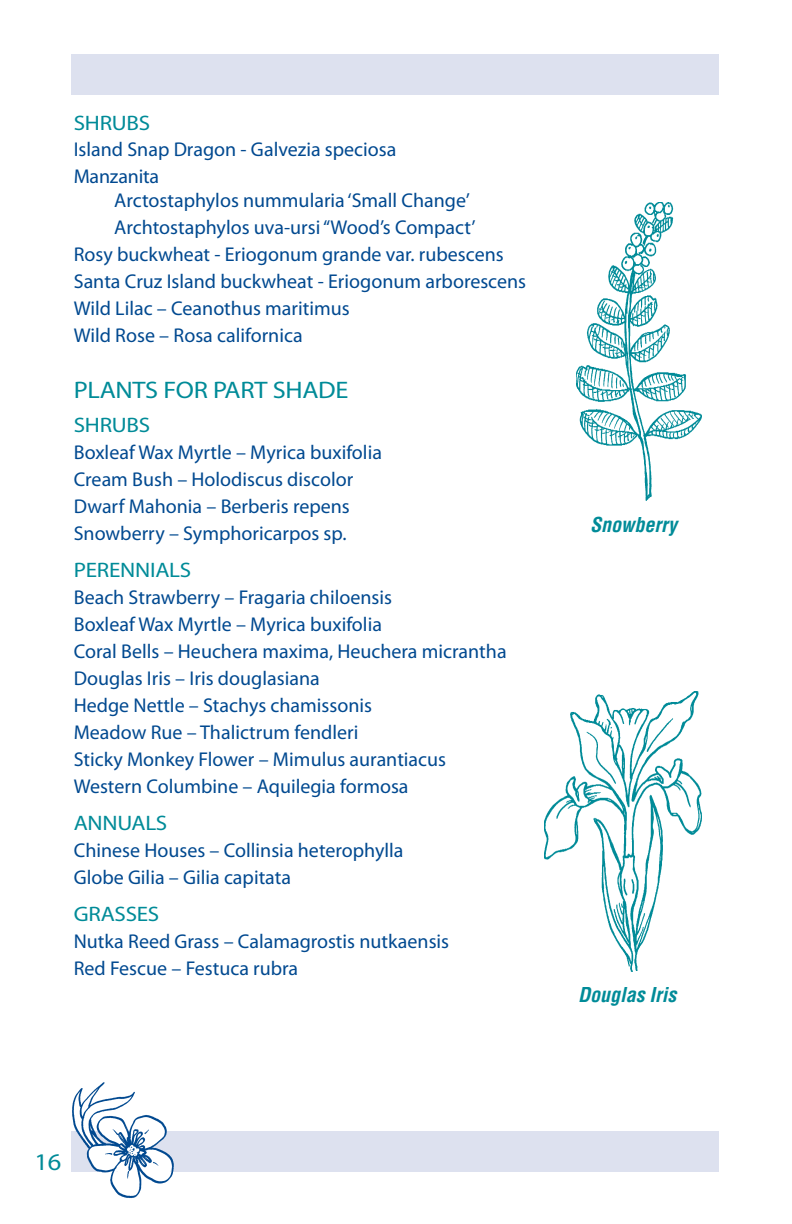
<style>
.page{position:relative;width:792px;height:1224px;background:#fff}
.page>*{position:absolute;margin:0;border:0;box-sizing:border-box;transform-origin:0 0}
.Subhead_2{font:24px "Myriad Pro";letter-spacing:-.01em;color:#008b98;scale:1.1 1}
.Subhead_2-2{font:21px "Myriad Pro";letter-spacing:-.01em;color:#008b98;scale:1.1 1}
.Lists{font:20px/24px "Myriad Pro";color:#014990}
.t1{font:italic 700 condensed 20px "Helvetica";color:#008b98}
</style>
<div class="page">
<div style="left:71px;top:1131px;width:648px;height:41px;background:#dde1ef"></div>
<div style="left:71px;top:54px;width:648px;height:40px;background:#dde1ef"></div>
<img style="left:544px;top:691px;width:158px;height:281px">
<img style="left:576px;top:202px;width:125px;height:299px">
<img style="left:72px;top:1083px;width:101px;height:115px">
<p class="Subhead_2-2" style="left:74px;top:110px;width:71px">SHRUBS</p>
<p class="Lists" style="left:74px;top:137px;width:324px">Island Snap Dragon - Galvezia speciosa</p>
<p class="Lists" style="left:114px;top:164px;width:357px;text-indent:-40px">Manzanita<br>Arctostaphylos nummularia ‘Small Change’</p>
<p class="Lists" style="left:114px;top:215px;width:363px">Archtostaphylos uva-ursi “Wood’s Compact’</p>
<p class="Lists" style="left:74px;top:242px;width:431px">Rosy buckwheat - Eriogonum grande var. rubescens</p>
<p class="Lists" style="left:74px;top:269px;width:454px">Santa Cruz Island buckwheat - Eriogonum arborescens</p>
<p class="Lists" style="left:74px;top:296px;width:277px">Wild Lilac – Ceanothus maritimus</p>
<p class="Lists" style="left:74px;top:323px;width:230px">Wild Rose – Rosa californica</p>
<p class="Subhead_2" style="left:74px;top:375px;width:251px">PLANTS FOR PART SHADE</p>
<p class="Subhead_2-2" style="left:74px;top:412px;width:71px">SHRUBS</p>
<p class="Lists" style="left:74px;top:440px;width:310px">Boxleaf Wax Myrtle – Myrica buxifolia</p>
<p class="Lists" style="left:74px;top:467px;width:281px">Cream Bush – Holodiscus discolor</p>
<p class="Lists" style="left:74px;top:494px;width:278px">Dwarf Mahonia – Berberis repens</p>
<p class="Lists" style="left:74px;top:521px;width:274px">Snowberry – Symphoricarpos sp.</p>
<p class="Subhead_2-2" style="left:74px;top:557px;width:108px">PERENNIALS</p>
<p class="Lists" style="left:74px;top:585px;width:320px">Beach Strawberry – Fragaria chiloensis</p>
<p class="Lists" style="left:74px;top:612px;width:310px">Boxleaf Wax Myrtle – Myrica buxifolia</p>
<p class="Lists" style="left:74px;top:639px;width:434px">Coral Bells – Heuchera maxima, Heuchera micrantha</p>
<p class="Lists" style="left:74px;top:666px;width:248px">Douglas Iris – Iris douglasiana</p>
<p class="Lists" style="left:74px;top:693px;width:300px">Hedge Nettle – Stachys chamissonis</p>
<p class="Lists" style="left:74px;top:720px;width:286px">Meadow Rue – Thalictrum fendleri</p>
<p class="Lists" style="left:74px;top:747px;width:374px">Sticky Monkey Flower – Mimulus aurantiacus</p>
<p class="Lists" style="left:74px;top:774px;width:336px">Western Columbine – Aquilegia formosa</p>
<p class="Subhead_2-2" style="left:74px;top:810px;width:87px">ANNUALS</p>
<p class="Lists" style="left:74px;top:838px;width:331px">Chinese Houses – Collinsia heterophylla</p>
<p class="Lists" style="left:74px;top:865px;width:219px">Globe Gilia – Gilia capitata</p>
<p class="Subhead_2-2" style="left:74px;top:901px;width:79px">GRASSES</p>
<p class="Lists" style="left:74px;top:929px;width:377px">Nutka Reed Grass – Calamagrostis nutkaensis</p>
<p class="Lists" style="left:74px;top:956px;width:226px">Red Fescue – Festuca rubra</p>
<p class="t1" style="left:590px;top:512px;width:89px">Snowberry</p>
<p class="t1" style="left:578px;top:982px;width:100px">Douglas Iris</p>
<p class="Subhead_2" style="left:34px;top:1147px;width:26px">16</p>
</div>
